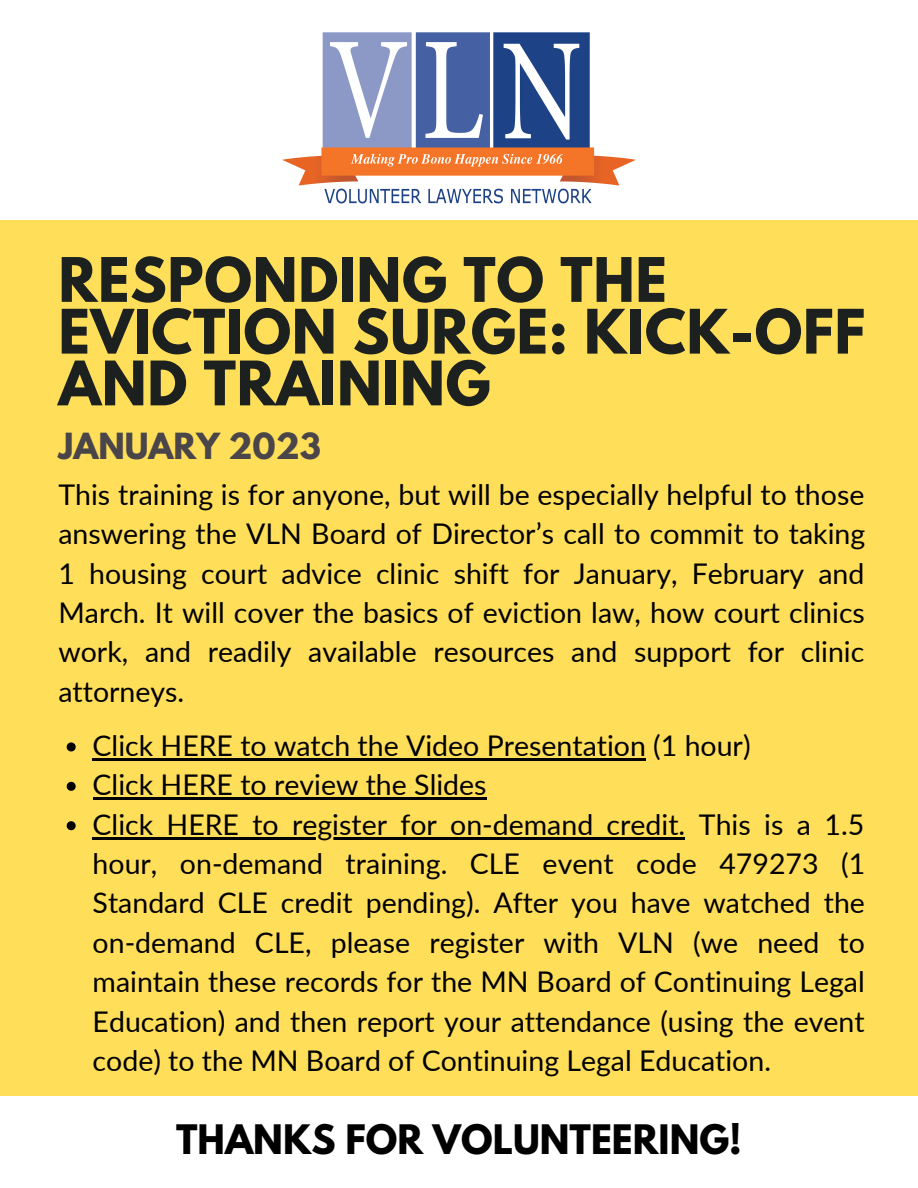
<style>
.page{position:relative;width:918px;height:1188px;background:#fff}
.page>*{position:absolute;margin:0;border:0;box-sizing:border-box;transform-origin:0 0}
.t1{font:700 54.3px/51.8px "League Spartan";letter-spacing:.015em;color:#1c2120}
.t2{font:700 36px "League Spartan";color:#000}
.t3{font:700 31.95px "League Spartan";color:#4a4549}
.t4{font:28.5px/39.3px "Lato";color:#000}
</style>
<div class="page">
<img style="left:273px;top:32px;width:373px;height:189px">
<div style="left:0;top:221px;width:918px;height:875px;background:#ffde59"></div>
<svg style="left:67px;top:742px;width:9px;height:9px"></svg>
<hr style="left:93px;top:758px;width:553px;height:2px;background:#000">
<svg style="left:67px;top:782px;width:9px;height:9px"></svg>
<hr style="left:93px;top:798px;width:394px;height:2px;background:#000">
<svg style="left:67px;top:821px;width:9px;height:9px"></svg>
<hr style="left:93px;top:837px;width:592px;height:2px;background:#000">
<h1 class="t1" style="left:58px;top:261px;width:808px">RESPONDING TO THE<br>EVICTION SURGE: KICK-OFF<br>AND TRAINING</h1>
<p class="t3" style="left:58px;top:430px;width:264px">JANUARY 2023</p>
<p class="t4" style="left:58px;top:474px;width:808px;text-align:justify">This training is for anyone, but will be especially helpful to those answering the VLN Board of Director’s call to commit to taking 1 housing court advice clinic shift for January, February and March. It will cover the basics of eviction law, how court clinics work, and readily available resources and support for clinic attorneys.</p>
<p class="t4" style="left:93px;top:725px;width:774px">Click HERE to watch the Video Presentation (1 hour)<br>Click HERE to review the Slides<br>Click HERE to register for on-demand credit. This is a 1.5 hour, on-demand training. CLE event code 479273 (1<br>Standard CLE credit pending). After you have watched the on-demand CLE, please register with VLN (we need to maintain these records for the MN Board of Continuing Legal Education) and then report your attendance (using the event code) to the MN Board of Continuing Legal Education.</p>
<p class="t2" style="left:176px;top:1122px;width:567px">THANKS FOR VOLUNTEERING!</p>
</div>
